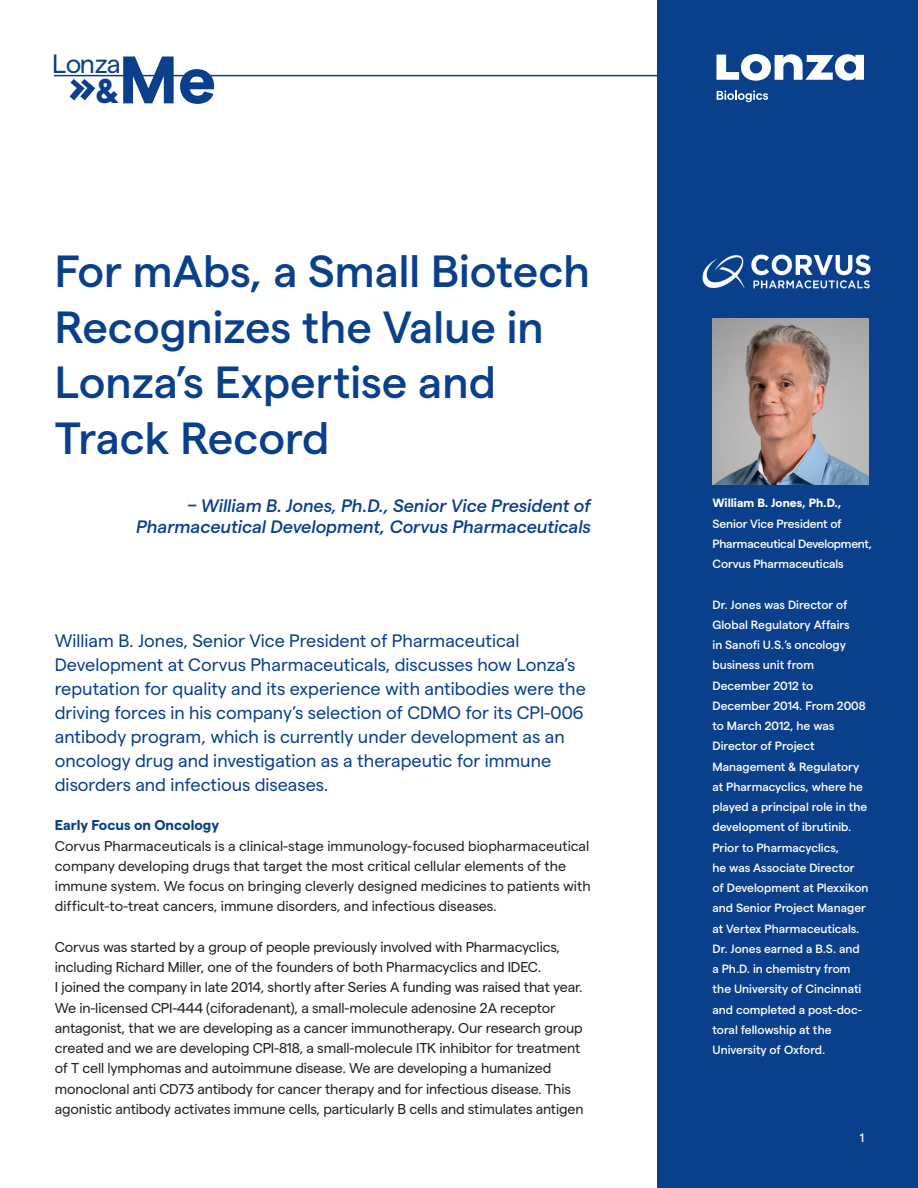
<style>
.page{position:relative;width:918px;height:1188px;background:#fff}
.page>*{position:absolute;margin:0;border:0;box-sizing:border-box;transform-origin:0 0}
.t1{font:700 66.9px "Matter";color:#0a3f8b}
.t2{font:500 45px/55.5px "Matter";color:#0a3f8b}
.t3{font:26.4px "Matter";letter-spacing:-.02em;color:#0a3f8b}
.t4{font:18px/24px "Matter";color:#0a3f8b}
.t5{font:italic 500 18px/21.6px "Matter";color:#0a3f8b;text-align:right}
.t6{font:14.25px/20.2px "Matter";letter-spacing:-.01em;color:#231f20}
.t7{font:700 14.25px "Matter";color:#0a3f8b}
.t8{font:500 12px/20.2px "Matter";color:#fff}
.t9{font:700 12px "Matter";color:#fff}
.s1{font-size:34.35px}
</style>
<div class="page">
<hr style="left:54px;top:75px;width:810px;height:1px;background:#0a3f8b">
<div style="left:657px;top:0;width:261px;height:1188px;background:#0a3f8b"></div>
<svg style="left:716px;top:54px;width:148px;height:27px"></svg>
<svg style="left:717px;top:90px;width:51px;height:12px"></svg>
<svg style="left:70px;top:79px;width:25px;height:21px"></svg>
<img style="left:712px;top:319px;width:156px;height:166px">
<img style="left:702px;top:254px;width:169px;height:35px">
<h3 class="t3" style="left:52px;top:44px;width:70px">Lonza</h3>
<h1 class="t1" style="left:95px;top:30px;width:122px"><span class="s1">&amp;</span>Me</h1>
<p class="t2" style="left:55px;top:240px;width:537px">For mAbs, a Small Biotech<br>Recognizes the Value in<br>Lonza’s Expertise and<br>Track Record</p>
<p class="t5" style="left:136px;top:493px;width:456px">– William B. Jones, Ph.D., Senior Vice President of<br>Pharmaceutical Development, Corvus Pharmaceuticals</p>
<p class="t4" style="left:55px;top:627px;width:533px">William B. Jones, Senior Vice President of Pharmaceutical Development at Corvus Pharmaceuticals, discusses how Lonza’s reputation for quality and its experience with antibodies were the driving forces in his company’s selection of CDMO for its CPI-006 antibody program, which is currently under development as an oncology drug and investigation as a therapeutic for immune disorders and infectious diseases.</p>
<p class="t7" style="left:55px;top:815px;width:166px">Early Focus on Oncology</p>
<p class="t6" style="left:55px;top:834px;width:537px">Corvus Pharmaceuticals is a clinical-stage immunology-focused biopharmaceutical company developing drugs that target the most critical cellular elements of the immune system. We focus on bringing cleverly designed medicines to patients with difficult-to-treat cancers, immune disorders, and infectious diseases.</p>
<p class="t6" style="left:55px;top:936px;width:530px">Corvus was started by a group of people previously involved with Pharmacyclics, including Richard Miller, one of the founders of both Pharmacyclics and IDEC.<br>I joined the company in late 2014, shortly after Series A funding was raised that year.<br>We in-licensed CPI-444 (ciforadenant), a small-molecule adenosine 2A receptor antagonist, that we are developing as a cancer immunotherapy. Our research group created and we are developing CPI-818, a small-molecule ITK inhibitor for treatment of T cell lymphomas and autoimmune disease. We are developing a humanized monoclonal anti CD73 antibody for cancer therapy and for infectious disease. This agonistic antibody activates immune cells, particularly B cells and stimulates antigen</p>
<p class="t9" style="left:712px;top:494px;width:131px">William B. Jones, Ph.D.,</p>
<p class="t8" style="left:712px;top:512px;width:161px">Senior Vice President of<br>Pharmaceutical Development,<br>Corvus Pharmaceuticals</p>
<p class="t8" style="left:712px;top:593px;width:139px">Dr. Jones was Director of<br>Global Regulatory Affairs in Sanofi U.S.’s oncology business unit from<br>December 2012 to</p>
<p class="t8" style="left:712px;top:694px;width:155px">December 2014. From 2008 to March 2012, he was</p>
<p class="t8" style="left:712px;top:735px;width:158px">Director of Project<br>Management &amp; Regulatory at Pharmacyclics, where he played a principal role in the development of ibrutinib.<br>Prior to Pharmacyclics,<br>he was Associate Director of Development at Plexxikon and Senior Project Manager at Vertex Pharmaceuticals.<br>Dr. Jones earned a B.S. and a Ph.D. in chemistry from the University of Cincinnati and completed a post-doc&shy;toral fellowship at the<br>University of Oxford.</p>
<p class="t8" style="left:860px;top:1127px;width:6px">1</p>
</div>
